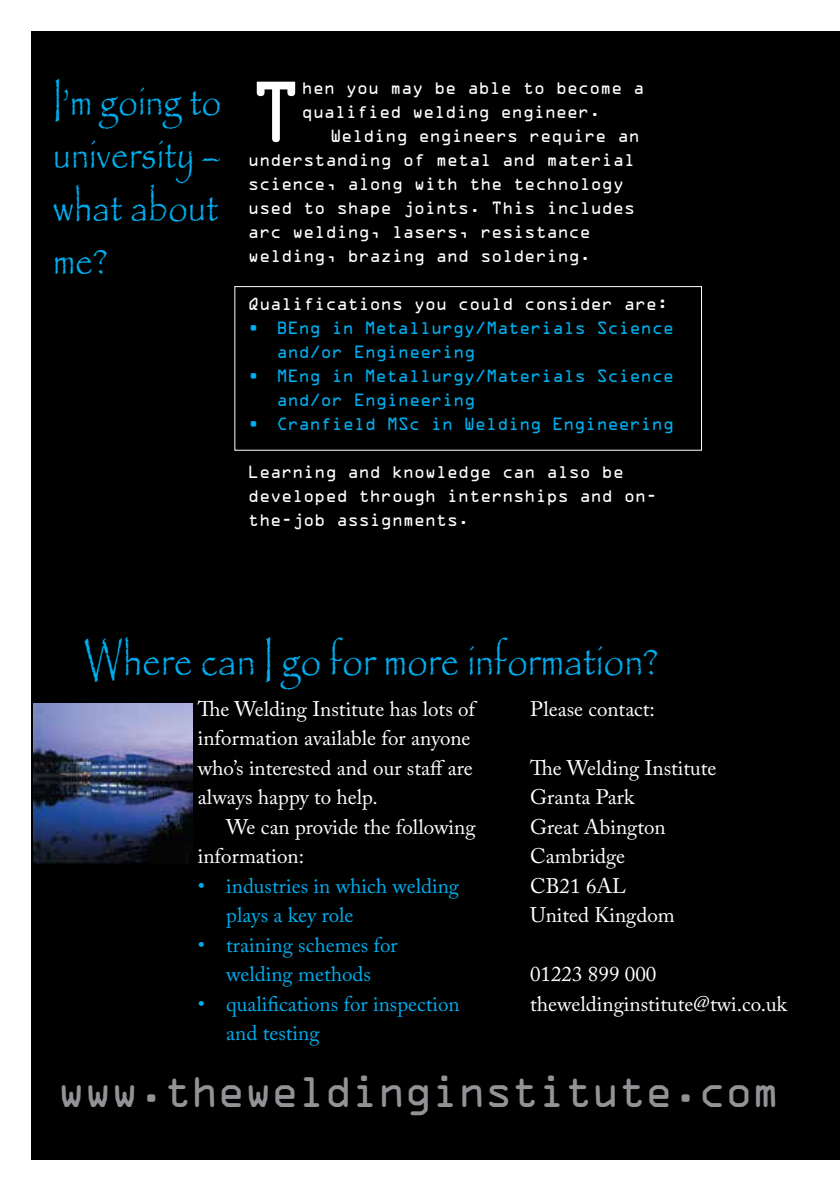
<style>
.page{position:relative;width:840px;height:1191px;background:#fff}
.page>*{position:absolute;margin:0;border:0;box-sizing:border-box;transform-origin:0 0}
.t1{font:77.6px "OCRA Std";color:#fff}
.t2{font:46.2px "Papyrus";color:#00aeef;scale:.8 1}
.t3{font:44px/52.8px "Papyrus";color:#00aeef;text-align:justify;scale:.8 1}
.t4{font:40.4px "OCRA Std";letter-spacing:-.06em;color:#919396}
.t5{font:21px/29.4px "Adobe Caslon Pro";color:#fff}
.t6{font:21px/29.4px "Adobe Caslon Pro";color:#00aeef}
.t7{font:16px/24px "OCRA Std";letter-spacing:-.03em;color:#fff}
.t8{font:16px/24px "OCRA Std";letter-spacing:-.03em;color:#00aeef}
</style>
<div class="page">
<div style="left:31px;top:31px;width:808px;height:1128px;background:#000"></div>
<div style="left:234px;top:286px;width:467px;height:165px;border:1px solid #fff"></div>
<img style="left:34px;top:703px;width:159px;height:161px">
<h3 class="t3" style="left:53px;top:74px;width:212px">I’m going to university – what about me?</h3>
<h1 class="t1" style="left:248px;top:78px;width:57px">T</h1>
<p class="t7" style="left:301px;top:77px;width:344px">hen you may be able to become a qualified welding engineer.</p>
<p class="t7" style="left:248px;top:125px;width:393px;text-indent:82px">Welding engineers require an understanding of metal and material science, along with the technology used to shape joints. This includes arc welding, lasers, resistance welding, brazing and soldering.</p>
<p class="t7" style="left:248px;top:293px;width:421px">Qualifications you could consider are:</p>
<p class="t8" style="left:276px;top:317px;width:399px;text-indent:-28px">• BEng in Metallurgy/Materials Science and/or Engineering</p>
<p class="t8" style="left:276px;top:365px;width:399px;text-indent:-28px">• MEng in Metallurgy/Materials Science and/or Engineering</p>
<p class="t8" style="left:248px;top:413px;width:427px">• Cranfield MSc in Welding Engineering</p>
<p class="t7" style="left:248px;top:461px;width:410px">Learning and knowledge can also be developed through internships and on&shy;the-job assignments.</p>
<h2 class="t2" style="left:84px;top:632px;width:718px">Where can I go for more information?</h2>
<h3 class="t5" style="left:198px;top:693px;width:278px">The Welding Institute has lots of information available for anyone who’s interested and our staff are always happy to help.</h3>
<h3 class="t5" style="left:198px;top:811px;width:279px;text-indent:28px">We can provide the following information:</h3>
<h3 class="t6" style="left:226px;top:870px;width:234px;text-indent:-28px">• industries in which welding plays a key role</h3>
<h3 class="t6" style="left:198px;top:929px;width:201px;text-align:center">• training schemes for welding methods</h3>
<h3 class="t6" style="left:226px;top:988px;width:235px;text-indent:-28px">• qualifications for inspection and testing</h3>
<h3 class="t5" style="left:529px;top:693px;width:126px">Please contact:</h3>
<h3 class="t5" style="left:529px;top:752px;width:188px">The Welding Institute<br>Granta Park<br>Great Abington<br>Cambridge<br>CB21 6AL<br>United Kingdom</h3>
<h3 class="t5" style="left:529px;top:959px;width:258px">01223 899 000 theweldinginstitute@twi.co.uk</h3>
<h3 class="t4" style="left:57px;top:1073px;width:724px">www.theweldinginstitute.com</h3>
</div>
